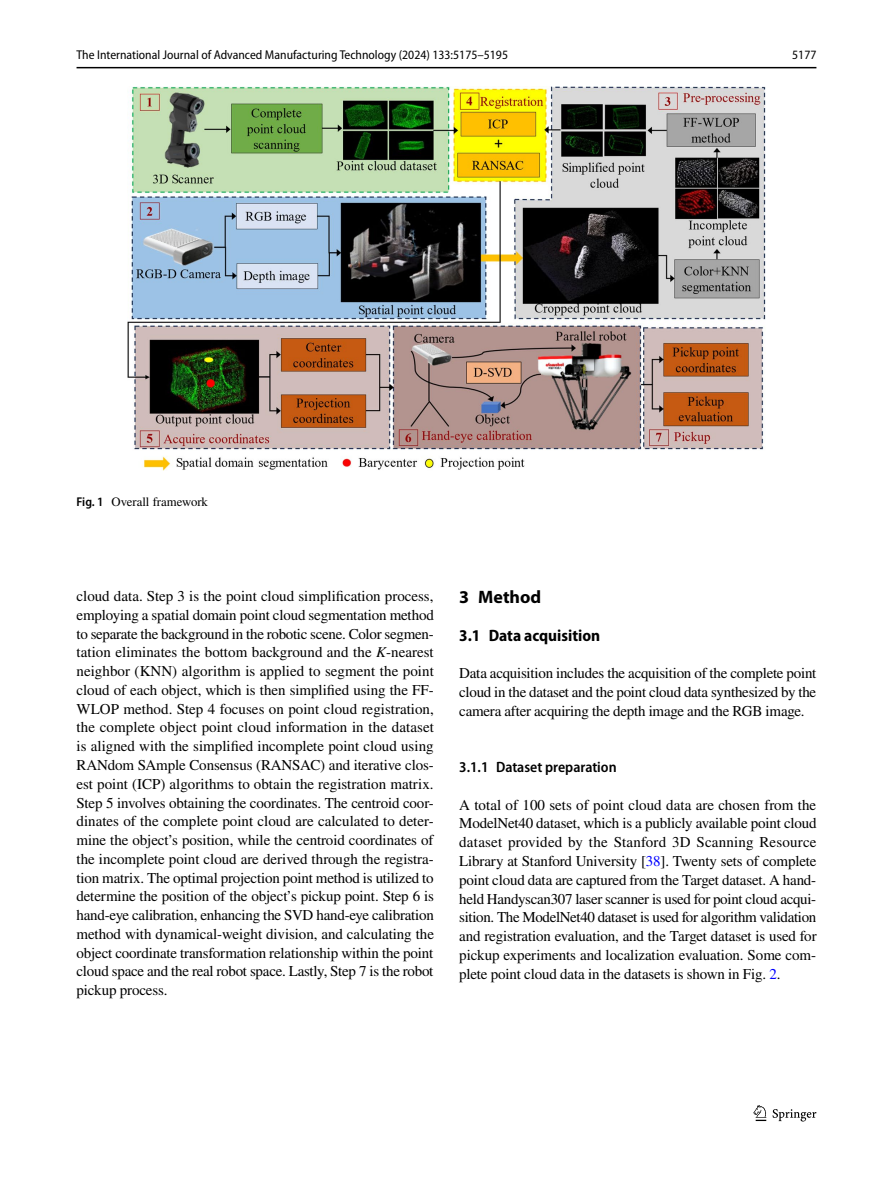
<style>
.page{position:relative;width:893px;height:1187px;background:#fff}
.page>*{position:absolute;margin:0;border:0;box-sizing:border-box;transform-origin:0 0}
.t1{font:700 18px "Myriad Pro";color:#000}
.t2{font:700 semi-condensed 16.5px "Myriad Pro";color:#000}
.t3{font:15px/18.8px "STIX";letter-spacing:-.015em;color:#000;text-align:justify}
.t4{font:600 semi-condensed 15px "Myriad Pro";color:#000}
.t5{font:semi-condensed 12.75px "Myriad Pro";color:#000}
.t6{font:12.75px "STIX";color:#000}
.s1{font-family:"Myriad Pro";font-weight:600;font-stretch:semi-condensed}
.s2{font-style:italic}
.s3{color:#00f}
</style>
<div class="page">
<hr style="left:77px;top:67px;width:739px;height:1px;background:#000">
<svg style="left:753px;top:1105px;width:13px;height:15px"></svg>
<svg style="left:773px;top:1109px;width:43px;height:12px"></svg>
<img style="left:128px;top:87px;width:637px;height:383px">
<p class="t5" style="left:77px;top:48px;width:433px">The International Journal of Advanced Manufacturing Technology (2024) 133:5175–5195</p>
<p class="t5" style="left:792px;top:48px;width:26px">5177</p>
<p class="t6" style="left:77px;top:492px;width:133px"><span class="s1">Fig. 1</span> Overall framework</p>
<p class="t3" style="left:77px;top:587px;width:359px">cloud data. Step 3 is the point cloud simplification process, employing a spatial domain point cloud segmentation method to separate the background in the robotic scene. Color segmen&shy;tation eliminates the bottom background and the <span class="s2">K</span>-nearest neighbor (KNN) algorithm is applied to segment the point cloud of each object, which is then simplified using the FF-WLOP method. Step 4 focuses on point cloud registration, the complete object point cloud information in the dataset is aligned with the simplified incomplete point cloud using RANdom SAmple Consensus (RANSAC) and iterative clos&shy;est point (ICP) algorithms to obtain the registration matrix.<br>Step 5 involves obtaining the coordinates. The centroid coor&shy;dinates of the complete point cloud are calculated to deter&shy;mine the object’s position, while the centroid coordinates of the incomplete point cloud are derived through the registra&shy;tion matrix. The optimal projection point method is utilized to determine the position of the object’s pickup point. Step 6 is hand-eye calibration, enhancing the SVD hand-eye calibration method with dynamical-weight division, and calculating the object coordinate transformation relationship within the point cloud space and the real robot space. Lastly, Step 7 is the robot pickup process.</p>
<p class="t1" style="left:459px;top:585px;width:84px">3 Method</p>
<p class="t2" style="left:459px;top:626px;width:142px">3.1 Data acquisition</p>
<p class="t3" style="left:459px;top:665px;width:359px">Data acquisition includes the acquisition of the complete point cloud in the dataset and the point cloud data synthesized by the camera after acquiring the depth image and the RGB image.</p>
<p class="t4" style="left:459px;top:758px;width:159px">3.1.1 Dataset preparation</p>
<p class="t3" style="left:459px;top:796px;width:359px">A total of 100 sets of point cloud data are chosen from the ModelNet40 dataset, which is a publicly available point cloud dataset provided by the Stanford 3D Scanning Resource Library at Stanford University [<span class="s3">38</span>]. Twenty sets of complete point cloud data are captured from the Target dataset. A hand&shy;held Handyscan307 laser scanner is used for point cloud acqui&shy;sition. The ModelNet40 dataset is used for algorithm validation and registration evaluation, and the Target dataset is used for pickup experiments and localization evaluation. Some com&shy;plete point cloud data in the datasets is shown in Fig. <span class="s3">2</span>.</p>
</div>
